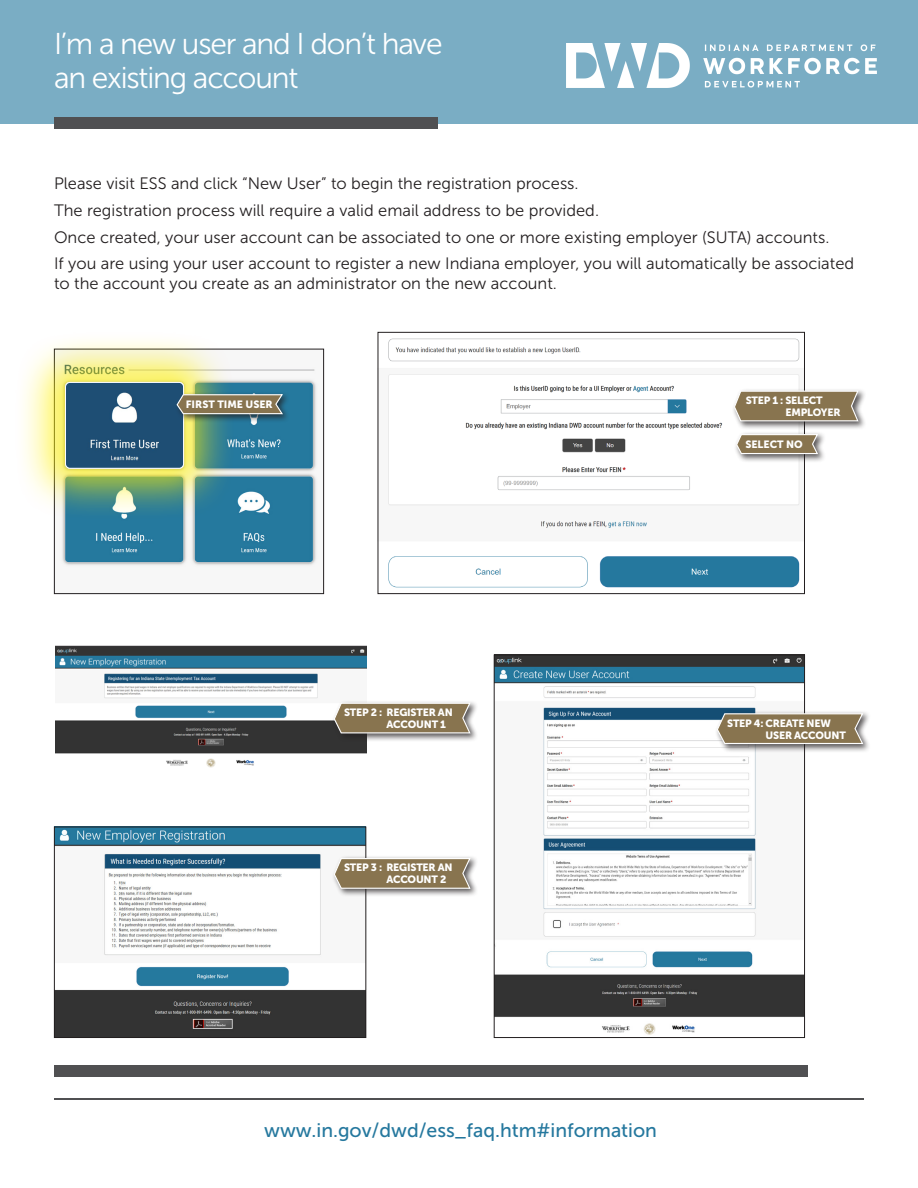
<style>
.page{position:relative;width:918px;height:1188px;background:#fff}
.page>*{position:absolute;margin:0;border:0;box-sizing:border-box;transform-origin:0 0}
.t1{font:30px/34.5px "Museo Sans 300";letter-spacing:-.04em;color:#fff}
.t2{font:19.5px "Museo Sans 500";color:#25789e}
.t3{font:16.5px/19.8px "Museo Sans 300";color:#231f20}
.t4{font:10.5px/12px "Museo Sans 900";letter-spacing:-.02em;color:#fff}
.t5{font:10.5px "Museo Sans 900";color:#fff}
</style>
<div class="page">
<img style="left:55px;top:646px;width:311px;height:122px">
<div style="left:0;top:0;width:918px;height:123px;background:#7aadc4"></div>
<div style="left:54px;top:117px;width:383px;height:12px;background:#505052"></div>
<div style="left:54px;top:1065px;width:753px;height:12px;background:#505052"></div>
<img style="left:567px;top:44px;width:309px;height:44px">
<hr style="left:54px;top:1098px;width:810px;height:1px;background:#505052">
<img style="left:388px;top:338px;width:412px;height:250px">
<div style="left:378px;top:332px;width:427px;height:262px;border:1px solid #231f20"></div>
<img style="left:496px;top:657px;width:307px;height:378px">
<div style="left:494px;top:655px;width:311px;height:383px;border:1px solid #231f20"></div>
<img style="left:56px;top:829px;width:308px;height:207px">
<div style="left:54px;top:827px;width:312px;height:211px;border:1px solid #231f20"></div>
<div style="left:332px;top:700px;width:147px;height:42px;background:#231f20;opacity:.75"></div>
<svg style="left:333px;top:702px;width:138px;height:32px;background:#948365"></svg>
<div style="left:715px;top:711px;width:156px;height:42px;background:#231f20;opacity:.75"></div>
<svg style="left:716px;top:712px;width:148px;height:33px;background:#938468"></svg>
<div style="left:332px;top:855px;width:147px;height:43px;background:#231f20;opacity:.75"></div>
<svg style="left:333px;top:857px;width:138px;height:32px;background:#988769"></svg>
<img style="left:61px;top:369px;width:256px;height:197px">
<div style="left:54px;top:349px;width:270px;height:245px;border:1px solid #231f20"></div>
<div style="left:13px;top:330px;width:222px;height:190px;background:#fff101;opacity:.75"></div>
<img style="left:66px;top:382px;width:118px;height:86px">
<div style="left:65px;top:382px;width:119px;height:87px;border:1px solid #fff;border-radius:4px"></div>
<div style="left:174px;top:392px;width:117px;height:31px;background:#231f20;opacity:.75"></div>
<svg style="left:176px;top:393px;width:108px;height:22px;background:#888067"></svg>
<div style="left:732px;top:388px;width:134px;height:42px;background:#231f20;opacity:.75"></div>
<svg style="left:733px;top:390px;width:126px;height:32px;background:#978668"></svg>
<div style="left:734px;top:431px;width:92px;height:32px;background:#231f20;opacity:.75"></div>
<svg style="left:735px;top:433px;width:84px;height:22px;background:#9e8f75"></svg>
<p class="t1" style="left:54px;top:26px;width:390px">I’m a new user and I don’t have an existing account</p>
<p class="t3" style="left:54px;top:174px;width:526px">Please visit ESS and click “New User” to begin the registration process.</p>
<p class="t3" style="left:54px;top:201px;width:547px">The registration process will require a valid email address to be provided.</p>
<p class="t3" style="left:54px;top:227px;width:777px">Once created, your user account can be associated to one or more existing employer (SUTA) accounts.</p>
<p class="t3" style="left:54px;top:254px;width:802px">If you are using your user account to register a new Indiana employer, you will automatically be associated to the account you create as an administrator on the new account.</p>
<p class="t5" style="left:186px;top:398px;width:88px">FIRST TIME USER</p>
<p class="t4" style="left:785px;top:394px;width:57px;text-indent:-40px">STEP 1 : SELECT<br>EMPLOYER</p>
<p class="t5" style="left:745px;top:438px;width:59px">SELECT NO</p>
<p class="t4" style="left:386px;top:706px;width:68px;text-indent:-42px">STEP 2 : REGISTER AN<br>ACCOUNT 1</p>
<p class="t4" style="left:386px;top:862px;width:68px;text-indent:-42px">STEP 3 : REGISTER AN<br>ACCOUNT 2</p>
<p class="t4" style="left:766px;top:717px;width:82px;text-indent:-38px">STEP 4: CREATE NEW<br>USER ACCOUNT</p>
<p class="t2" style="left:264px;top:1119px;width:394px">www.in.gov/dwd/ess_faq.htm#information</p>
</div>
